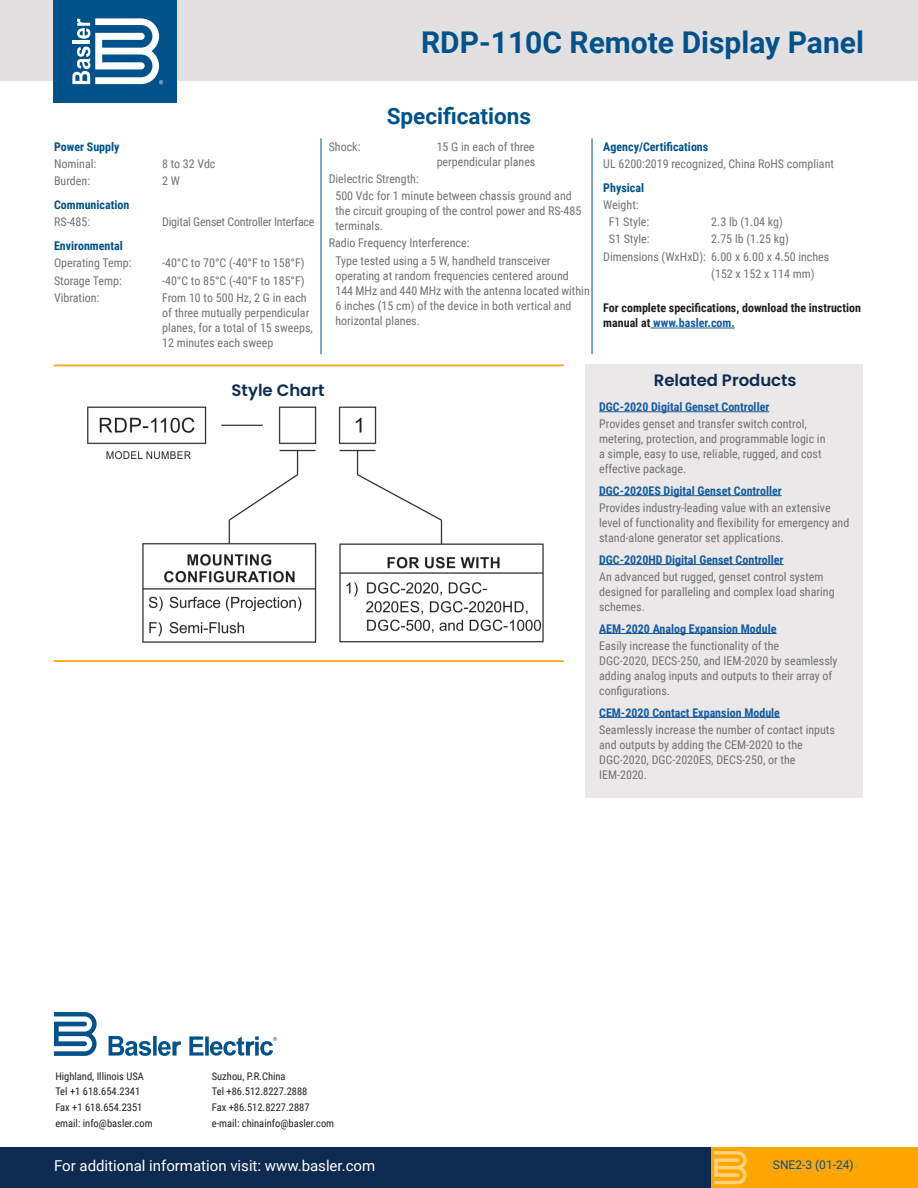
<style>
.page{position:relative;width:918px;height:1188px;background:#fff}
.page>*{position:absolute;margin:0;border:0;box-sizing:border-box;transform-origin:0 0}
._09_Title__Page_2{font:700 30px "Roboto";color:#01528a}
._10_Specifications__Heading_1{font:700 22.5px "Roboto";color:#01528a}
._14_Related_Products_Accessories__Heading{font:600 16.5px "Poppins";color:#0d2b51}
._04_Features_Benefits__Heading{font:600 16.5px "Poppins";color:#0d2b51}
.t1{font:15px "Roboto";color:#fff}
._12_Specifications__Body_Text{font:12px/15px "Roboto Condensed";color:#717271}
._16_Related_Products_Accessories__Body{font:12px/15px "Roboto Condensed";color:#717271}
._15_Related_Products_Accessories__Heading{font:700 12px "Roboto Condensed";color:#175d9e}
._13_Instruction_Manual_Link{font:700 12px/15px "Roboto Condensed";color:#231f20}
._11_Specifications__Heading_2{font:700 12px "Roboto Condensed";color:#01528a}
._12_Specifications__Body_Text-2{font:12px "Roboto Condensed";letter-spacing:-.02em;color:#717271}
._08_P_N_and_Date{font:12px "Roboto";color:#01528a}
.t2{font:10.5px/15.6px "Roboto Condensed";color:#231f20}
.s1{color:#175d9e}
</style>
<div class="page">
<div style="left:0;top:1148px;width:711px;height:40px;background:#0d2b51"></div>
<div style="left:0;top:0;width:918px;height:81px;background:#e3e0e1"></div>
<div style="left:54px;top:0;width:123px;height:103px;background:#01528a"></div>
<svg style="left:72px;top:18px;width:91px;height:66px"></svg>
<div style="left:711px;top:1148px;width:207px;height:40px;background:#ffa700"></div>
<svg style="left:714px;top:1151px;width:33px;height:33px"></svg>
<svg style="left:54px;top:1012px;width:43px;height:44px"></svg>
<svg style="left:109px;top:1036px;width:72px;height:20px"></svg>
<svg style="left:189px;top:1036px;width:88px;height:20px"></svg>
<hr style="left:54px;top:364px;width:510px;height:2px;background:#f4a81c">
<hr style="left:54px;top:660px;width:510px;height:2px;background:#f4a81c">
<hr style="left:321px;top:138px;width:1px;height:216px;background:#01528a">
<hr style="left:592px;top:138px;width:1px;height:216px;background:#01528a">
<hr style="left:650px;top:328px;width:85px;height:1px;background:#175d9e">
<div style="left:586px;top:365px;width:277px;height:433px;background:#ebe8e9"></div>
<hr style="left:599px;top:411px;width:170px;height:1px;background:#175d9e">
<hr style="left:599px;top:495px;width:183px;height:1px;background:#175d9e">
<hr style="left:599px;top:564px;width:185px;height:1px;background:#175d9e">
<hr style="left:599px;top:633px;width:178px;height:1px;background:#175d9e">
<hr style="left:599px;top:717px;width:181px;height:1px;background:#175d9e">
<img style="left:87px;top:406px;width:457px;height:237px">
<div style="left:126px;top:568px;width:13px;height:53px;background:#fff"></div>
<p class="_09_Title__Page_2" style="left:421px;top:22px;width:444px">RDP-110C Remote Display Panel</p>
<p class="_11_Specifications__Heading_2" style="left:54px;top:138px;width:67px">Power Supply</p>
<p class="_12_Specifications__Body_Text" style="left:54px;top:156px;width:44px">Nominal:</p>
<p class="_12_Specifications__Body_Text" style="left:162px;top:156px;width:55px">8 to 32 Vdc</p>
<p class="_12_Specifications__Body_Text" style="left:54px;top:173px;width:38px">Burden:</p>
<p class="_12_Specifications__Body_Text" style="left:162px;top:173px;width:19px">2 W</p>
<p class="_11_Specifications__Heading_2" style="left:54px;top:196px;width:77px">Communication</p>
<p class="_12_Specifications__Body_Text" style="left:54px;top:214px;width:38px">RS-485:</p>
<p class="_12_Specifications__Body_Text-2" style="left:162px;top:214px;width:154px">Digital Genset Controller Interface</p>
<p class="_11_Specifications__Heading_2" style="left:54px;top:238px;width:70px">Environmental</p>
<p class="_12_Specifications__Body_Text" style="left:54px;top:255px;width:79px">Operating Temp:</p>
<p class="_12_Specifications__Body_Text" style="left:162px;top:255px;width:144px">-40°C to 70°C (-40°F to 158°F)</p>
<p class="_12_Specifications__Body_Text" style="left:54px;top:272px;width:69px">Storage Temp:</p>
<p class="_12_Specifications__Body_Text" style="left:162px;top:272px;width:144px">-40°C to 85°C (-40°F to 185°F)</p>
<p class="_12_Specifications__Body_Text" style="left:54px;top:290px;width:47px">Vibration:</p>
<p class="_12_Specifications__Body_Text" style="left:162px;top:290px;width:152px">From 10 to 500 Hz, 2 G in each of three mutually perpendicular planes, for a total of 15 sweeps,<br>12 minutes each sweep</p>
<p class="_10_Specifications__Heading_1" style="left:387px;top:100px;width:146px">Specifications</p>
<p class="_12_Specifications__Body_Text" style="left:329px;top:139px;width:33px">Shock:</p>
<p class="_12_Specifications__Body_Text" style="left:437px;top:139px;width:100px">15 G in each of three perpendicular planes</p>
<p class="_12_Specifications__Body_Text" style="left:329px;top:171px;width:92px">Dielectric Strength:</p>
<p class="_12_Specifications__Body_Text" style="left:335px;top:188px;width:247px">500 Vdc for 1 minute between chassis ground and the circuit grouping of the control power and RS-485 terminals.</p>
<p class="_12_Specifications__Body_Text" style="left:329px;top:235px;width:142px">Radio Frequency Interference:</p>
<p class="_12_Specifications__Body_Text" style="left:335px;top:252px;width:256px">Type tested using a 5 W, handheld transceiver operating at random frequencies centered around<br>144 MHz and 440 MHz with the antenna located within 6 inches (15 cm) of the device in both vertical and horizontal planes.</p>
<p class="_04_Features_Benefits__Heading" style="left:232px;top:380px;width:94px">Style Chart</p>
<p class="_11_Specifications__Heading_2" style="left:603px;top:138px;width:107px">Agency/Certifications</p>
<p class="_12_Specifications__Body_Text" style="left:603px;top:156px;width:232px">UL 6200:2019 recognized, China RoHS compliant</p>
<p class="_11_Specifications__Heading_2" style="left:603px;top:179px;width:42px">Physical</p>
<p class="_12_Specifications__Body_Text" style="left:603px;top:197px;width:37px">Weight:</p>
<p class="_12_Specifications__Body_Text" style="left:609px;top:214px;width:42px">F1 Style:</p>
<p class="_12_Specifications__Body_Text" style="left:711px;top:214px;width:73px">2.3 lb (1.04 kg)</p>
<p class="_12_Specifications__Body_Text" style="left:609px;top:231px;width:42px">S1 Style:</p>
<p class="_12_Specifications__Body_Text" style="left:711px;top:231px;width:79px">2.75 lb (1.25 kg)</p>
<p class="_12_Specifications__Body_Text" style="left:603px;top:248px;width:228px">Dimensions (WxHxD): 6.00 x 6.00 x 4.50 inches</p>
<p class="_12_Specifications__Body_Text" style="left:711px;top:266px;width:105px">(152 x 152 x 114 mm)</p>
<p class="_13_Instruction_Manual_Link" style="left:603px;top:300px;width:259px">For complete specifications, download the instruction manual at <span class="s1">www.basler.com.</span></p>
<p class="_14_Related_Products_Accessories__Heading" style="left:654px;top:371px;width:144px">Related Products</p>
<p class="_15_Related_Products_Accessories__Heading" style="left:599px;top:398px;width:172px">DGC-2020 Digital Genset Controller</p>
<p class="_16_Related_Products_Accessories__Body" style="left:599px;top:416px;width:228px">Provides genset and transfer switch control, metering, protection, and programmable logic in a simple, easy to use, reliable, rugged, and cost effective package.</p>
<p class="_15_Related_Products_Accessories__Heading" style="left:599px;top:482px;width:184px">DGC-2020ES Digital Genset Controller</p>
<p class="_16_Related_Products_Accessories__Body" style="left:599px;top:500px;width:252px">Provides industry-leading value with an extensive level of functionality and flexibility for emergency and stand-alone generator set applications.</p>
<p class="_15_Related_Products_Accessories__Heading" style="left:599px;top:551px;width:186px">DGC-2020HD Digital Genset Controller</p>
<p class="_16_Related_Products_Accessories__Body" style="left:599px;top:569px;width:237px">An advanced but rugged, genset control system designed for paralleling and complex load sharing schemes.</p>
<p class="_15_Related_Products_Accessories__Heading" style="left:599px;top:620px;width:179px">AEM-2020 Analog Expansion Module</p>
<p class="_16_Related_Products_Accessories__Body" style="left:599px;top:638px;width:240px">Easily increase the functionality of the<br>DGC-2020, DECS-250, and IEM-2020 by seamlessly adding analog inputs and outputs to their array of configurations.</p>
<p class="_15_Related_Products_Accessories__Heading" style="left:599px;top:704px;width:182px">CEM-2020 Contact Expansion Module</p>
<p class="_16_Related_Products_Accessories__Body" style="left:599px;top:721px;width:237px">Seamlessly increase the number of contact inputs and outputs by adding the CEM-2020 to the DGC-2020, DGC-2020ES, DECS-250, or the IEM-2020.</p>
<p class="t2" style="left:55px;top:1068px;width:99px">Highland, Illinois USA<br>Tel +1 618.654.2341<br>Fax +1 618.654.2351 email: info@basler.com</p>
<p class="t2" style="left:212px;top:1068px;width:124px">Suzhou, P.R.China<br>Tel +86.512.8227.2888<br>Fax +86.512.8227.2887 e-mail: chinainfo@basler.com</p>
<p class="t1" style="left:54px;top:1155px;width:323px">For additional information visit: www.basler.com</p>
<p class="_08_P_N_and_Date" style="left:773px;top:1157px;width:82px">SNE2-3 (01-24)</p>
</div>
